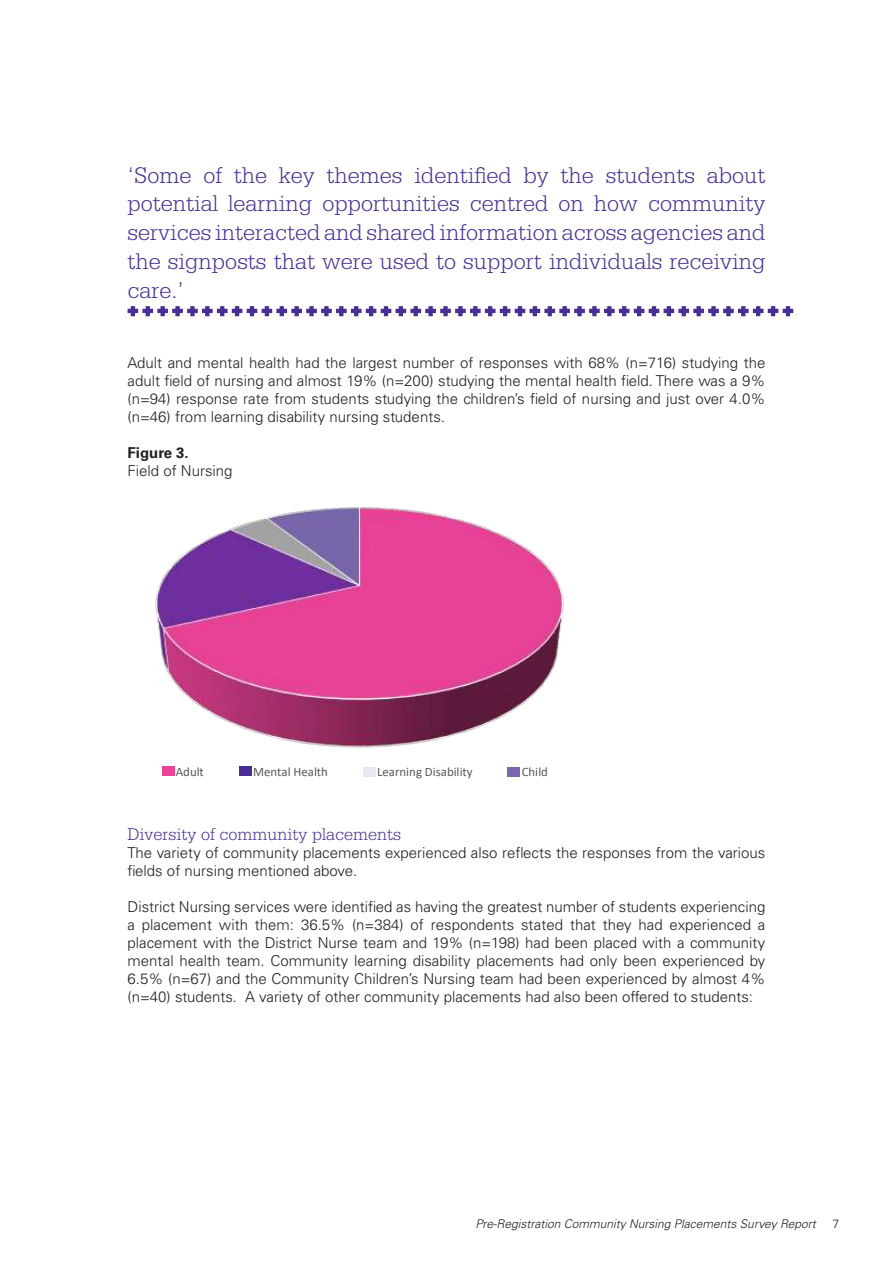
<style>
.page{position:relative;width:893px;height:1263px;background:#fff}
.page>*{position:absolute;margin:0;border:0;box-sizing:border-box;transform-origin:0 0}
.t1{font:300 24px/28.8px "Serifa Std";color:#482e92;text-align:justify}
.t2{font:300 18px "Serifa Std";color:#482e92}
.t3{font:300 15px/18px "Univers LT Std";color:#231f20;text-align:justify}
.t4{font:700 15px "Univers LT Std";color:#231f20}
.t5{font:12.9px "Calibri";color:#595959}
.t6{font:italic 300 12px "Univers LT Std";color:#231f20}
.t7{font:300 12px "Univers LT Std";color:#231f20}
</style>
<div class="page">
<svg style="left:128px;top:306px;width:665px;height:10px"></svg>
<svg style="left:155px;top:507px;width:409px;height:270px"></svg>
<div style="left:162px;top:767px;width:12px;height:9px;background:#eb4498"></div>
<div style="left:239px;top:767px;width:12px;height:9px;background:#482e92"></div>
<div style="left:364px;top:767px;width:12px;height:10px;background:#e6e9ed"></div>
<div style="left:507px;top:767px;width:12px;height:9px;background:#7a67ae"></div>
<p class="t1" style="left:128px;top:162px;width:639px">‘Some of the key themes identified by the students about potential learning opportunities centred on how community services interacted and shared information across agencies and the signposts that were used to support individuals receiving care.’</p>
<p class="t3" style="left:128px;top:355px;width:639px">Adult and mental health had the largest number of responses with 68% (n=716) studying the adult field of nursing and almost 19% (n=200) studying the mental health field. There was a 9% (n=94) response rate from students studying the children’s field of nursing and just over 4.0% (n=46) from learning disability nursing students.</p>
<p class="t4" style="left:128px;top:447px;width:63px">Figure 3.</p>
<p class="t3" style="left:128px;top:463px;width:107px">Field of Nursing</p>
<p class="t5" style="left:176px;top:767px;width:30px">Adult</p>
<p class="t5" style="left:253px;top:767px;width:76px">Mental Health</p>
<p class="t5" style="left:377px;top:767px;width:97px">Learning Disability</p>
<p class="t5" style="left:522px;top:767px;width:28px">Child</p>
<p class="t2" style="left:128px;top:827px;width:275px">Diversity of community placements</p>
<p class="t3" style="left:128px;top:845px;width:639px">The variety of community placements experienced also reflects the responses from the various fields of nursing mentioned above.</p>
<p class="t3" style="left:128px;top:899px;width:639px">District Nursing services were identified as having the greatest number of students experiencing a placement with them: 36.5% (n=384) of respondents stated that they had experienced a placement with the District Nurse team and 19% (n=198) had been placed with a community mental health team. Community learning disability placements had only been experienced by 6.5% (n=67) and the Community Children’s Nursing team had been experienced by almost 4% (n=40) students. A variety of other community placements had also been offered to students:</p>
<p class="t6" style="left:475px;top:1219px;width:342px">Pre-Registration Community Nursing Placements Survey Report</p>
<p class="t7" style="left:832px;top:1219px;width:8px">7</p>
</div>
